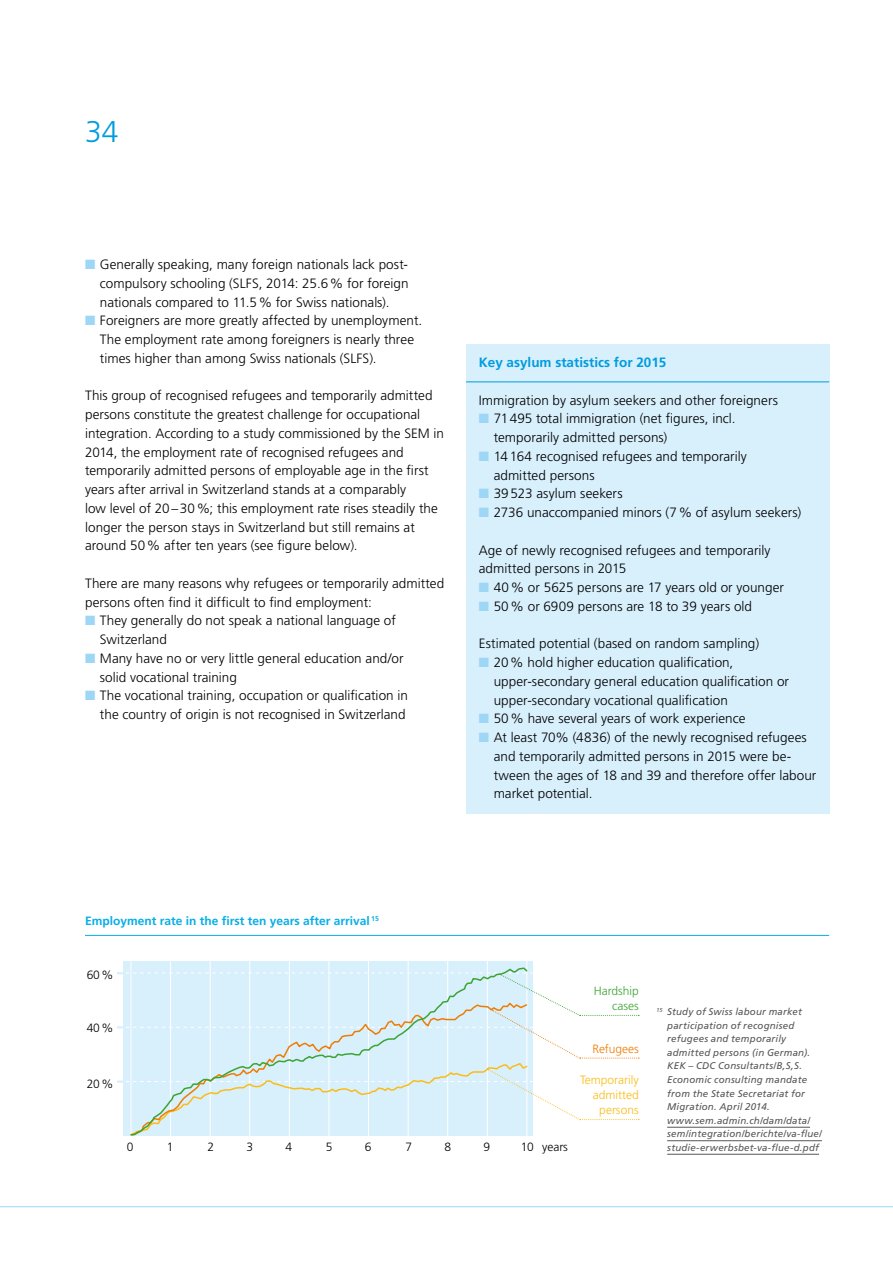
<style>
.page{position:relative;width:893px;height:1263px;background:#fff}
.page>*{position:absolute;margin:0;border:0;box-sizing:border-box;transform-origin:0 0}
.t1{font:300 30px "Frutiger LT Std";color:#009cde}
.P_Text{font:300 13.5px/18.8px "Frutiger LT Std";letter-spacing:.005em;color:#000}
.P_Text_Aus_R{font:300 13.5px/18.8px "Frutiger LT Std";letter-spacing:.005em;color:#000}
.H4_Untertitel{font:700 13.5px "Frutiger LT Std";color:#009cde}
.t2{font:700 12px "Frutiger LT Std";color:#08aee6}
.t3{font:300 12px "Frutiger LT Std";letter-spacing:-.005em;color:#000}
.t4{font:300 12px/15px "Frutiger LT Std";color:#fbbc16;text-align:right}
.t5{font:300 12px/15px "Frutiger LT Std";letter-spacing:-.005em;color:#3ca432;text-align:right}
.t6{font:300 12px "Frutiger LT Std";letter-spacing:-.005em;color:#ef7c00}
.t7{font:italic 9.75px/13.5px "Frutiger LT Std";letter-spacing:.02em;color:#565655}
.s1{color:#9ed6f5}
</style>
<div class="page">
<hr style="left:0;top:1206px;width:893px;height:1px;background:#9ed6f5">
<hr style="left:667px;top:1127px;width:143px;height:1px;background:#565655">
<hr style="left:667px;top:1140px;width:155px;height:1px;background:#565655">
<hr style="left:667px;top:1154px;width:152px;height:1px;background:#565655">
<div style="left:466px;top:344px;width:363px;height:469px;background:#d8effc"></div>
<hr style="left:466px;top:381px;width:363px;height:1px;background:#009cde">
<hr style="left:85px;top:935px;width:744px;height:1px;background:#08aee6">
<div style="left:123px;top:961px;width:410px;height:174px;background:#d8effc"></div>
<hr style="left:131px;top:960px;width:1px;height:181px;background:#fff">
<hr style="left:170px;top:960px;width:1px;height:181px;background:#fff">
<hr style="left:210px;top:960px;width:1px;height:181px;background:#fff">
<hr style="left:249px;top:960px;width:1px;height:181px;background:#fff">
<hr style="left:289px;top:960px;width:1px;height:181px;background:#fff">
<hr style="left:329px;top:960px;width:1px;height:181px;background:#fff">
<hr style="left:368px;top:960px;width:1px;height:181px;background:#fff">
<hr style="left:408px;top:960px;width:1px;height:181px;background:#fff">
<hr style="left:447px;top:960px;width:1px;height:181px;background:#fff">
<hr style="left:487px;top:960px;width:1px;height:181px;background:#fff">
<hr style="left:526px;top:960px;width:1px;height:181px;background:#fff">
<svg style="left:117px;top:972px;width:522px;height:164px"></svg>
<h1 class="t1" style="left:85px;top:114px;width:35px">34</h1>
<p class="P_Text" style="left:100px;top:255px;width:310px;text-align:justify;text-indent:-15px"><span class="s1">■</span> Generally speaking, many foreign nationals lack post&shy;compulsory schooling (SLFS, 2014: 25.6% for foreign nationals compared to 11.5% for Swiss nationals).</p>
<p class="P_Text" style="left:100px;top:311px;width:324px;text-indent:-15px"><span class="s1">■</span> Foreigners are more greatly affected by unemployment.<br>The employment rate among foreigners is nearly three times higher than among Swiss nationals (SLFS).</p>
<p class="P_Text" style="left:85px;top:387px;width:360px">This group of recognised refugees and temporarily admitted persons constitute the greatest challenge for occupational integration. According to a study commissioned by the SEM in 2014, the employment rate of recognised refugees and temporarily admitted persons of employable age in the first years after arrival in Switzerland stands at a comparably<br>low level of 20–30%; this employment rate rises steadily the longer the person stays in Switzerland but still remains at around 50% after ten years (see figure below).</p>
<p class="P_Text" style="left:85px;top:574px;width:361px">There are many reasons why refugees or temporarily admitted persons often find it difficult to find employment:</p>
<p class="P_Text" style="left:100px;top:612px;width:297px;text-indent:-15px"><span class="s1">■</span> They generally do not speak a national language of<br>Switzerland</p>
<p class="P_Text" style="left:100px;top:649px;width:305px;text-indent:-15px"><span class="s1">■</span> Many have no or very little general education and/or solid vocational training</p>
<p class="P_Text" style="left:85px;top:687px;width:324px;text-align:right"><span class="s1">■</span> The vocational training, occupation or qualification in the country of origin is not recognised in Switzerland</p>
<h4 class="H4_Untertitel" style="left:479px;top:354px;width:189px">Key asylum statistics for 2015</h4>
<p class="P_Text_Aus_R" style="left:479px;top:391px;width:301px">Immigration by asylum seekers and other foreigners</p>
<p class="P_Text" style="left:494px;top:409px;width:243px;text-indent:-15px"><span class="s1">■</span> 71495 total immigration (net figures, incl. temporarily admitted persons)</p>
<p class="P_Text" style="left:494px;top:447px;width:255px;text-indent:-15px"><span class="s1">■</span> 14164 recognised refugees and temporarily admitted persons</p>
<p class="P_Text" style="left:479px;top:484px;width:145px"><span class="s1">■</span> 39523 asylum seekers</p>
<p class="P_Text" style="left:479px;top:503px;width:324px"><span class="s1">■</span> 2736 unaccompanied minors (7% of asylum seekers)</p>
<p class="P_Text_Aus_R" style="left:479px;top:541px;width:293px">Age of newly recognised refugees and temporarily admitted persons in 2015</p>
<p class="P_Text" style="left:479px;top:578px;width:307px"><span class="s1">■</span> 40% or 5625 persons are 17 years old or younger</p>
<p class="P_Text" style="left:479px;top:597px;width:275px"><span class="s1">■</span> 50% or 6909 persons are 18 to 39 years old</p>
<p class="P_Text_Aus_R" style="left:479px;top:634px;width:282px">Estimated potential (based on random sampling)</p>
<p class="P_Text" style="left:494px;top:653px;width:297px;text-indent:-15px"><span class="s1">■</span> 20% hold higher education qualification, upper-secondary general education qualification or upper-secondary vocational qualification</p>
<p class="P_Text" style="left:479px;top:709px;width:268px"><span class="s1">■</span> 50% have several years of work experience</p>
<p class="P_Text" style="left:494px;top:728px;width:324px;text-indent:-15px"><span class="s1">■</span> At least 70% (4836) of the newly recognised refugees and temporarily admitted persons in 2015 were be&shy;tween the ages of 18 and 39 and therefore offer labour market potential.</p>
<p class="t2" style="left:85px;top:914px;width:296px">Employment rate in the first ten years after arrival <sup>15</sup></p>
<p class="t3" style="left:87px;top:968px;width:28px">60%</p>
<p class="t3" style="left:87px;top:1021px;width:28px">40%</p>
<p class="t3" style="left:87px;top:1077px;width:28px">20%</p>
<p class="t5" style="left:594px;top:984px;width:46px">Hardship cases</p>
<p class="t3" style="left:127px;top:1140px;width:8px">0</p>
<p class="t3" style="left:167px;top:1140px;width:8px">1</p>
<p class="t3" style="left:207px;top:1140px;width:8px">2</p>
<p class="t3" style="left:246px;top:1140px;width:8px">3</p>
<p class="t3" style="left:285px;top:1140px;width:8px">4</p>
<p class="t3" style="left:326px;top:1140px;width:8px">5</p>
<p class="t3" style="left:365px;top:1140px;width:8px">6</p>
<p class="t3" style="left:405px;top:1140px;width:8px">7</p>
<p class="t3" style="left:444px;top:1140px;width:8px">8</p>
<p class="t3" style="left:483px;top:1140px;width:8px">9</p>
<p class="t3" style="left:521px;top:1140px;width:49px">10 years</p>
<p class="t6" style="left:592px;top:1042px;width:48px">Refugees</p>
<p class="t4" style="left:580px;top:1073px;width:60px">Temporarily admitted persons</p>
<p class="t7" style="left:667px;top:1005px;width:156px;text-indent:-11px"><sup>15</sup> Study of Swiss labour market participation of recognised refugees and temporarily admitted persons (in German).<br>KEK – CDC Consultants/B,S,S.<br>Economic consulting mandate from the State Secretariat for<br>Migration. April 2014. www.sem.admin.ch/dam/data/ sem/integration/berichte/va-flue/ studie-erwerbsbet-va-flue-d.pdf</p>
</div>
